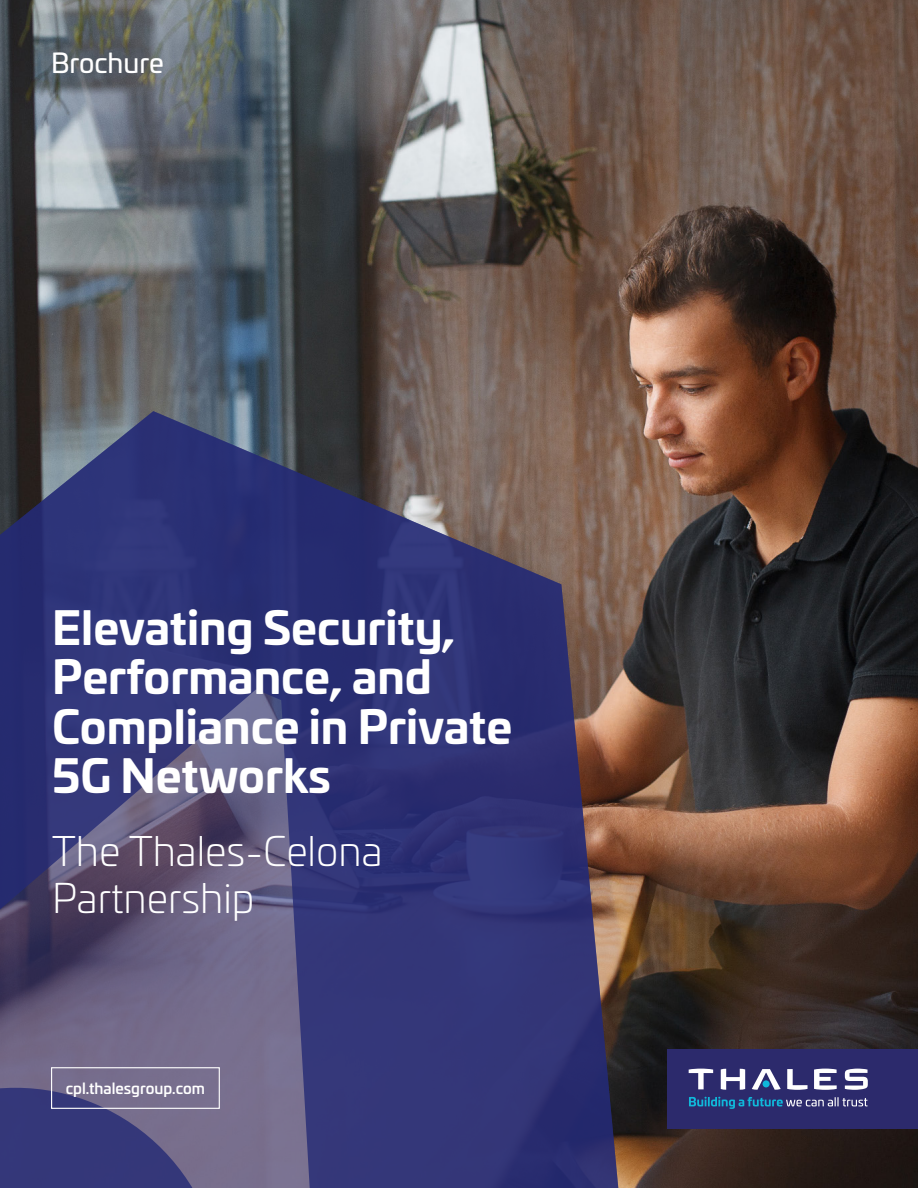
<style>
.page{position:relative;width:918px;height:1188px;background:#fff}
.page>*{position:absolute;margin:0;border:0;box-sizing:border-box;transform-origin:0 0}
.t1{font:700 45px/49.5px "Univia Pro";color:#fff}
.t2{font:300 40.5px/46.7px "Univia Pro";color:#fff}
.t3{font:27px "Univia Pro";color:#fff}
.t4{font:500 15px "Univia Pro";color:#fff}
</style>
<div class="page">
<img style="left:0;top:0;width:918px;height:1188px">
<div style="left:668px;top:1049px;width:250px;height:79px;background:#2c2a6c"></div>
<svg style="left:689px;top:1097px;width:179px;height:12px"></svg>
<svg style="left:845px;top:1069px;width:23px;height:21px"></svg>
<svg style="left:814px;top:1069px;width:23px;height:21px"></svg>
<svg style="left:787px;top:1069px;width:21px;height:21px"></svg>
<svg style="left:752px;top:1069px;width:29px;height:21px"></svg>
<svg style="left:721px;top:1069px;width:24px;height:21px"></svg>
<svg style="left:689px;top:1069px;width:24px;height:20px"></svg>
<div style="left:763px;top:1080px;width:7px;height:7px;background:#10b8da;border-radius:50%"></div>
<svg style="left:0;top:411px;width:686px;height:777px;background:#47436c"></svg>
<svg style="left:0;top:1060px;width:251px;height:128px;background:#595584"></svg>
<div style="left:51px;top:1067px;width:169px;height:42px;border:1px solid #fff"></div>
<p class="t3" style="left:51px;top:42px;width:114px">Brochure</p>
<p class="t1" style="left:52px;top:600px;width:462px">Elevating Security,<br>Performance, and<br>Compliance in Private<br>5G Networks</p>
<p class="t2" style="left:52px;top:826px;width:332px">The Thales-Celona<br>Partnership</p>
<p class="t4" style="left:66px;top:1077px;width:141px">cpl.thalesgroup.com</p>
</div>
